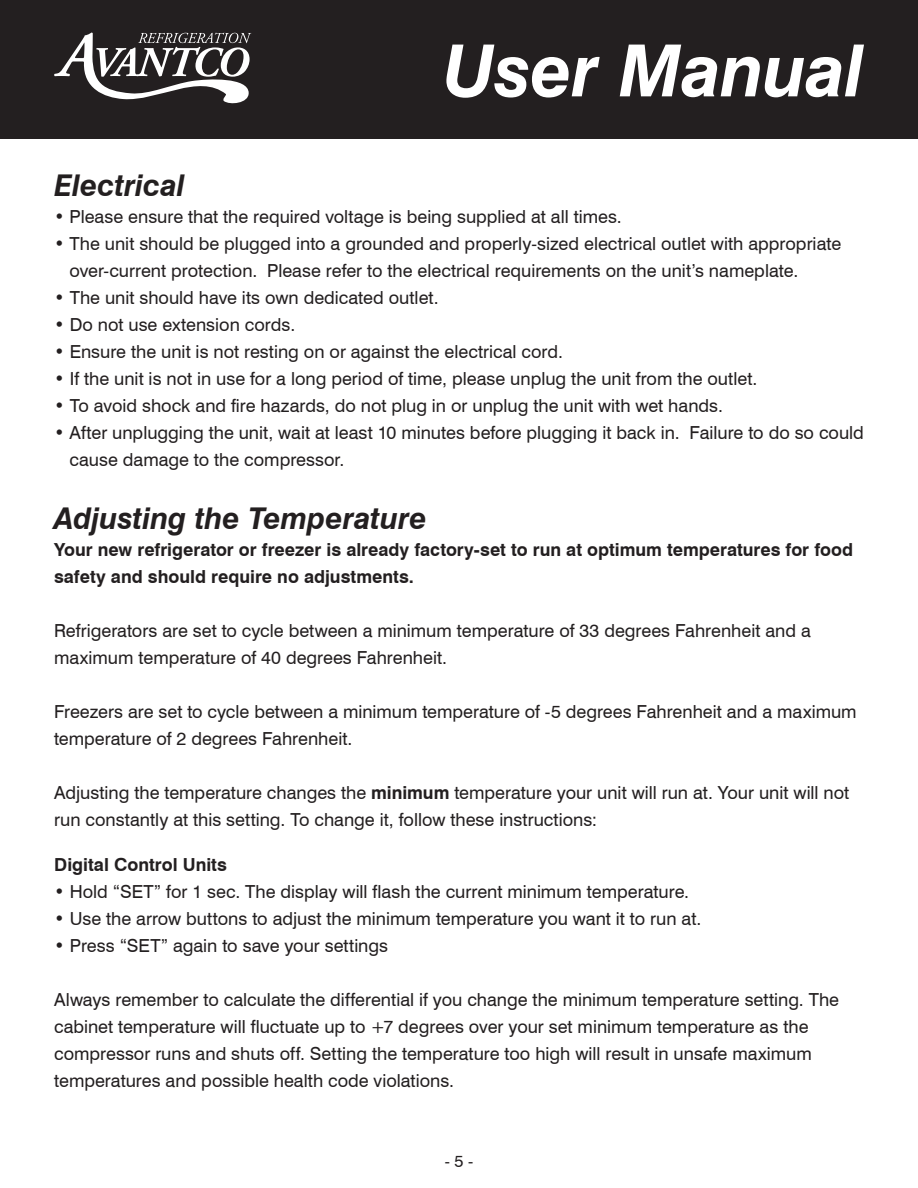
<style>
.page{position:relative;width:918px;height:1188px;background:#fff}
.page>*{position:absolute;margin:0;border:0;box-sizing:border-box;transform-origin:0 0}
.t1{font:italic 700 72px "Swiss 721 BT";letter-spacing:-.01em;color:#fff}
.t2{font:italic 700 30px "Swiss 721 BT";letter-spacing:-.005em;color:#231f20}
.t3{font:18px/27px "Swiss 721 BT";color:#231f20}
.t4{font:700 18px/27px "Swiss 721 BT";color:#231f20}
.t5{font:16.5px "Swiss 721 BT";color:#231f20}
.s1{font-weight:700}
</style>
<div class="page">
<div style="left:0;top:0;width:918px;height:138px;background:#231f20"></div>
<svg style="left:54px;top:33px;width:197px;height:71px"></svg>
<h1 class="t1" style="left:442px;top:27px;width:423px">User Manual</h1>
<h2 class="t2" style="left:54px;top:167px;width:132px">Electrical</h2>
<p class="t3" style="left:54px;top:203px;width:569px">• Please ensure that the required voltage is being supplied at all times.</p>
<p class="t3" style="left:70px;top:230px;width:773px;text-indent:-16px">• The unit should be plugged into a grounded and properly-sized electrical outlet with appropriate over-current protection. Please refer to the electrical requirements on the unit’s nameplate.</p>
<p class="t3" style="left:54px;top:284px;width:386px">• The unit should have its own dedicated outlet.</p>
<p class="t3" style="left:54px;top:311px;width:243px">• Do not use extension cords.</p>
<p class="t3" style="left:54px;top:338px;width:510px">• Ensure the unit is not resting on or against the electrical cord.</p>
<p class="t3" style="left:54px;top:365px;width:705px">• If the unit is not in use for a long period of time, please unplug the unit from the outlet.</p>
<p class="t3" style="left:54px;top:392px;width:670px">• To avoid shock and fire hazards, do not plug in or unplug the unit with wet hands.</p>
<p class="t3" style="left:70px;top:419px;width:796px;text-indent:-16px">• After unplugging the unit, wait at least 10 minutes before plugging it back in. Failure to do so could cause damage to the compressor.</p>
<h2 class="t2" style="left:54px;top:500px;width:374px">Adjusting the Temperature</h2>
<p class="t4" style="left:54px;top:536px;width:801px">Your new refrigerator or freezer is already factory-set to run at optimum temperatures for food safety and should require no adjustments.</p>
<p class="t3" style="left:54px;top:617px;width:758px">Refrigerators are set to cycle between a minimum temperature of 33 degrees Fahrenheit and a maximum temperature of 40 degrees Fahrenheit.</p>
<p class="t3" style="left:54px;top:698px;width:804px">Freezers are set to cycle between a minimum temperature of -5 degrees Fahrenheit and a maximum temperature of 2 degrees Fahrenheit.</p>
<p class="t3" style="left:54px;top:779px;width:797px">Adjusting the temperature changes the <span class="s1">minimum</span> temperature your unit will run at. Your unit will not run constantly at this setting. To change it, follow these instructions:</p>
<p class="t4" style="left:54px;top:851px;width:174px">Digital Control Units</p>
<p class="t3" style="left:54px;top:878px;width:637px">• Hold “SET” for 1 sec. The display will flash the current minimum temperature.</p>
<p class="t3" style="left:54px;top:905px;width:649px">• Use the arrow buttons to adjust the minimum temperature you want it to run at.</p>
<p class="t3" style="left:54px;top:932px;width:335px">• Press “SET” again to save your settings</p>
<p class="t3" style="left:54px;top:986px;width:787px">Always remember to calculate the differential if you change the minimum temperature setting. The cabinet temperature will fluctuate up to +7 degrees over your set minimum temperature as the compressor runs and shuts off. Setting the temperature too high will result in unsafe maximum temperatures and possible health code violations.</p>
<p class="t5" style="left:445px;top:1151px;width:30px">- 5 -</p>
</div>
